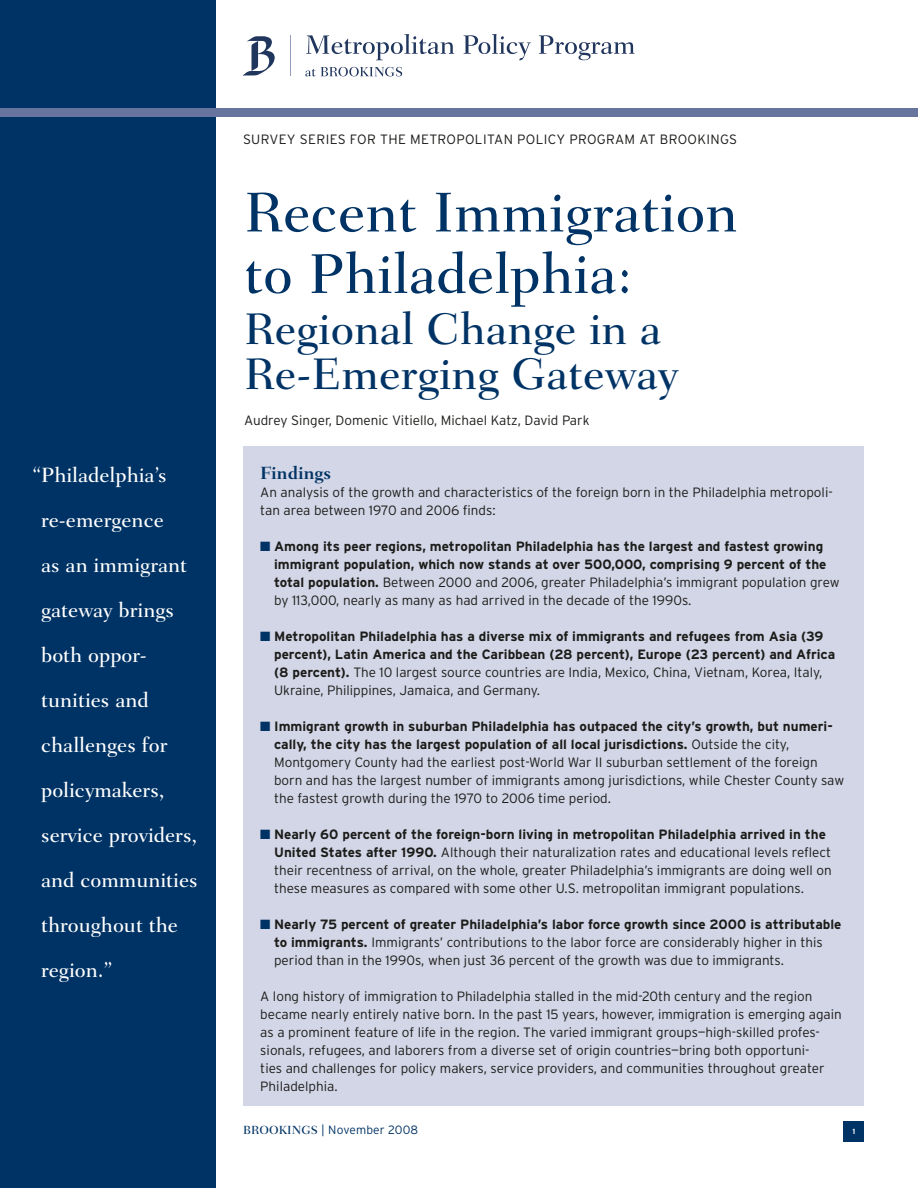
<style>
.page{position:relative;width:918px;height:1188px;background:#fff}
.page>*{position:absolute;margin:0;border:0;box-sizing:border-box;transform-origin:0 0}
.t1{font:500 57px/61.5px "Fairfield LH";color:#003365}
.t2{font:500 45px/45px "Fairfield LH";color:#003365}
.t3{font:500 21px/45px "Fairfield LH";color:#fff}
.t4{font:700 18px "Fairfield LH";color:#003365}
.t5{font:300 13.5px/18px "Interstate";color:#1c1c1a}
.t6{font:700 13.5px/18px "Interstate";color:#1c1c1a}
.t7{font:300 13.5px "Interstate";letter-spacing:.025em;color:#1c1c1a}
.t8{font:300 12px "Interstate";letter-spacing:.01em;color:#003365}
.t9{font:700 7.5px "Interstate";color:#fff}
.s1{color:#003365}
.s2{font-weight:300}
.s3{font-weight:700}
.s4{font-family:"Fairfield LH";font-weight:500}
</style>
<div class="page">
<div style="left:0;top:0;width:216px;height:1188px;background:#003365"></div>
<div style="left:844px;top:1121px;width:20px;height:20px;background:#003365"></div>
<div style="left:0;top:108px;width:918px;height:9px;background:#67759e"></div>
<svg style="left:306px;top:34px;width:148px;height:26px"></svg>
<svg style="left:464px;top:34px;width:67px;height:26px"></svg>
<svg style="left:539px;top:35px;width:96px;height:25px"></svg>
<svg style="left:305px;top:67px;width:97px;height:9px"></svg>
<hr style="left:290px;top:35px;width:1px;height:41px;background:#949cbe">
<svg style="left:243px;top:36px;width:32px;height:40px"></svg>
<div style="left:243px;top:446px;width:621px;height:660px;background:#d3d6e6"></div>
<h3 class="t3" style="left:41px;top:452px;width:158px;text-indent:-8px">“Philadelphia’s re-emergence<br>as an immigrant gateway brings both oppor&shy;tunities and challenges for policymakers, service providers, and communities throughout the region.”</h3>
<p class="t7" style="left:243px;top:132px;width:494px">Survey Series for the Metropolitan Policy Program at Brookings</p>
<h1 class="t1" style="left:244px;top:182px;width:495px">Recent Immigration to Philadelphia:</h1>
<h2 class="t2" style="left:244px;top:307px;width:435px">Regional Change in a<br>Re-Emerging Gateway</h2>
<p class="t5" style="left:244px;top:411px;width:347px">Audrey Singer, Domenic Vitiello, Michael Katz, David Park</p>
<h3 class="t4" style="left:260px;top:462px;width:72px">Findings</h3>
<p class="t5" style="left:260px;top:483px;width:574px">An analysis of the growth and characteristics of the foreign born in the Philadelphia metropoli&shy;tan area between 1970 and 2006 finds:</p>
<p class="t6" style="left:274px;top:537px;width:567px;text-indent:-14px"><span class="s1">■</span> Among its peer regions, metropolitan Philadelphia has the largest and fastest growing immigrant population, which now stands at over 500,000, comprising 9 percent of the total population. <span class="s2">Between 2000 and 2006, greater Philadelphia’s immigrant population grew by 113,000, nearly as many as had arrived in the decade of the 1990s.</span></p>
<p class="t6" style="left:274px;top:627px;width:563px;text-indent:-14px"><span class="s1">■</span> Metropolitan Philadelphia has a diverse mix of immigrants and refugees from Asia (39 percent), Latin America and the Caribbean (28 percent), Europe (23 percent) and Africa (8 percent). <span class="s2">The 10 largest source countries are I ndia, Mexico, China, Vietnam, Korea, Italy,<br>U kraine, Philippines, Jamaica, and Germany.</span></p>
<p class="t5" style="left:274px;top:717px;width:572px;text-indent:-14px"><span class="s1">■</span> <span class="s3">Immigrant growth in suburban Philadelphia has outpaced the city’s growth, but numeri&shy;cally, the city has the largest population of all local jurisdictions.</span> Outside the city, Montgomery County had the earliest post-World War II suburban settlement of the foreign born and has the largest number of immigrants among jurisdictions, while Chester County saw the fastest growth during the 1970 to 2006 time period.</p>
<p class="t5" style="left:274px;top:825px;width:559px;text-indent:-14px"><span class="s1">■</span> <span class="s3">Nearly 60 percent of the foreign-born living in metropolitan Philadelphia arrived in the United States after 1990.</span> Although their naturalization rates and educational levels reflect their recentness of arrival, on the whole, greater Philadelphia’s immigrants are doing well on these measures as compared with some other U.S. metropolitan immigrant populations.</p>
<p class="t5" style="left:274px;top:915px;width:569px;text-indent:-14px"><span class="s1">■</span> <span class="s3">Nearly 75 percent of greater Philadelphia’s labor force growth since 2000 is attributable to immigrants.</span> I mmigrants’ contributions to the labor force are considerably higher in this period than in the 1990s, when just 36 percent of the growth was due to immigrants.</p>
<p class="t5" style="left:260px;top:987px;width:583px">A long history of immigration to Philadelphia stalled in the mid-20th century and the region became nearly entirely native born. I n the past 15 years, however, immigration is emerging again as a prominent feature of life in the region. The varied immigrant groups—high-skilled profes&shy;sionals, refugees, and laborers from a diverse set of origin countries—bring both opportuni-<br>ties and challenges for policy makers, service providers, and communities throughout greater Philadelphia.</p>
<p class="t8" style="left:243px;top:1123px;width:177px"><span class="s4">BROOKINGS</span> | November 2008</p>
<p class="t9" style="left:852px;top:1127px;width:4px">1</p>
</div>
